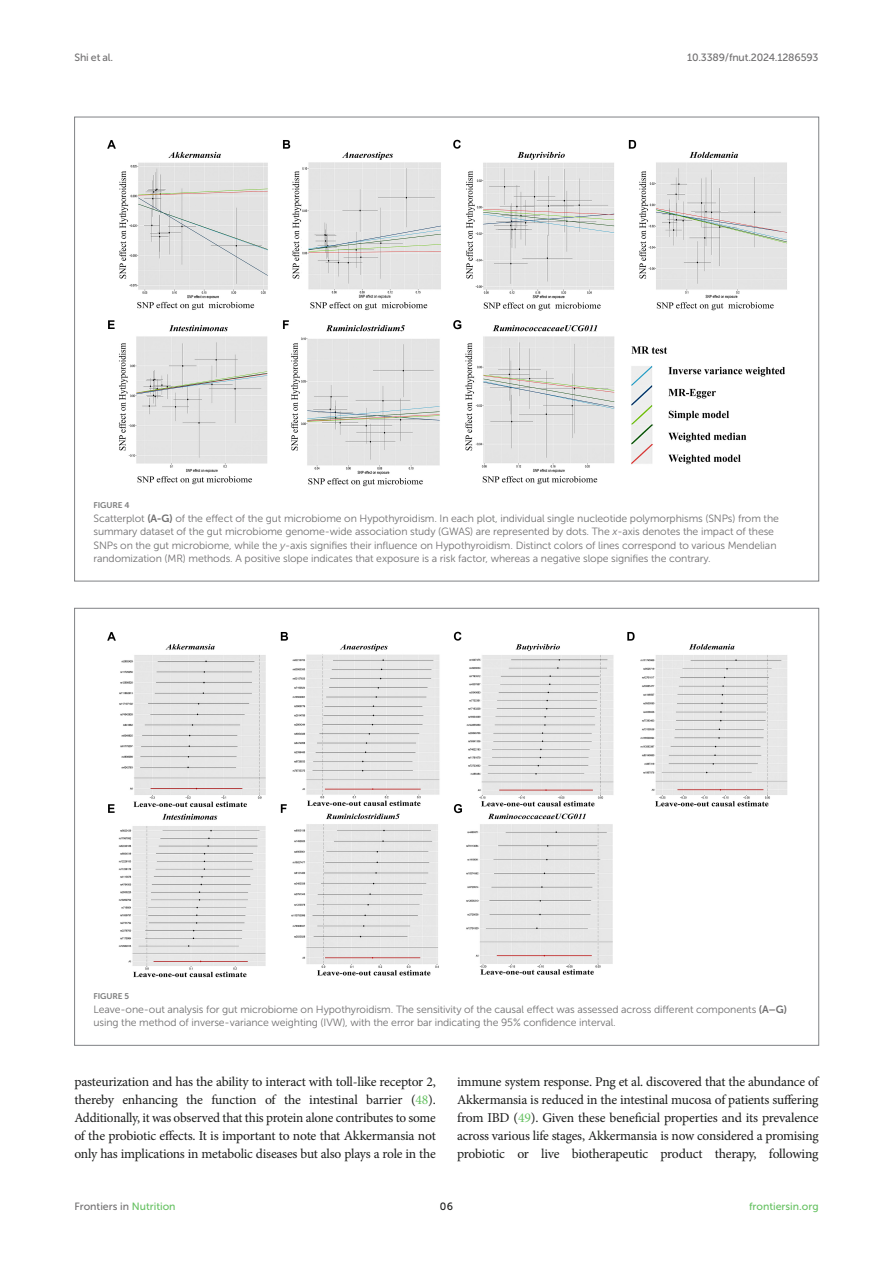
<style>
.page{position:relative;width:893px;height:1263px;background:#fff}
.page>*{position:absolute;margin:0;border:0;box-sizing:border-box;transform-origin:0 0}
.TEXT{font:13.5px/18px "Minion Pro";letter-spacing:-.015em;color:#1b1c1b;text-align:justify}
.FIG_LEG{font:10.5px/13.5px "Museo Sans 300";letter-spacing:-.01em;color:#706f70}
.t1{font:10.5px "Museo Sans 500";letter-spacing:-.015em;color:#706f70}
.t2{font:10.5px "Museo Sans 500";color:#65c161}
.t3{font:10.5px "Museo Sans 500";color:#1b1c1b}
.FIG_HD{font:8.25px "Museo Sans 700";letter-spacing:-.01em;color:#7e7f7f}
.s1{font-family:"Museo Sans 700"}
.s2{font-style:italic}
.s3{color:#65c161}
</style>
<div class="page">
<img style="left:107px;top:139px;width:680px;height:348px">
<img style="left:107px;top:631px;width:681px;height:347px">
<p class="t1" style="left:74px;top:51px;width:40px">Shi et al.</p>
<p class="t1" style="left:687px;top:51px;width:133px">10.3389/fnut.2024.1286593</p>
<p class="FIG_HD" style="left:94px;top:501px;width:37px">FIGURE 4</p>
<p class="FIG_LEG" style="left:94px;top:511px;width:687px">Scatterplot <span class="s1">(A-G)</span> of the effect of the gut microbiome on Hypothyroidism. In each plot, individual single nucleotide polymorphisms (SNPs) from the summary dataset of the gut microbiome genome-wide association study (GWAS) are represented by dots. The <span class="s2">x</span>-axis denotes the impact of these SNPs on the gut microbiome, while the <span class="s2">y</span>-axis signifies their influence on Hypothyroidism. Distinct colors of lines correspond to various Mendelian randomization (MR) methods. A positive slope indicates that exposure is a risk factor, whereas a negative slope signifies the contrary.</p>
<p class="FIG_HD" style="left:94px;top:992px;width:37px">FIGURE 5</p>
<p class="FIG_LEG" style="left:94px;top:1002px;width:695px">Leave-one-out analysis for gut microbiome on Hypothyroidism. The sensitivity of the causal effect was assessed across different components <span class="s1">(A–G) </span>using the method of inverse-variance weighting (IVW), with the error bar indicating the 95% confidence interval.</p>
<p class="TEXT" style="left:74px;top:1073px;width:363px">pasteurization and has the ability to interact with toll-like receptor 2, thereby enhancing the function of the intestinal barrier (<span class="s3">48</span>).<br>Additionally, it was observed that this protein alone contributes to some of the probiotic effects. It is important to note that Akkermansia not only has implications in metabolic diseases but also plays a role in the</p>
<p class="TEXT" style="left:457px;top:1073px;width:363px">immune system response. Png et al. discovered that the abundance of Akkermansia is reduced in the intestinal mucosa of patients suffering from IBD (<span class="s3">49</span>). Given these beneficial properties and its prevalence across various life stages, Akkermansia is now considered a promising probiotic or live biotherapeutic product therapy, following</p>
<p class="t1" style="left:74px;top:1200px;width:103px">Frontiers in <span class="s3">Nutrition</span></p>
<p class="t3" style="left:440px;top:1200px;width:15px">06</p>
<p class="t2" style="left:749px;top:1200px;width:71px">frontiersin.org</p>
</div>
